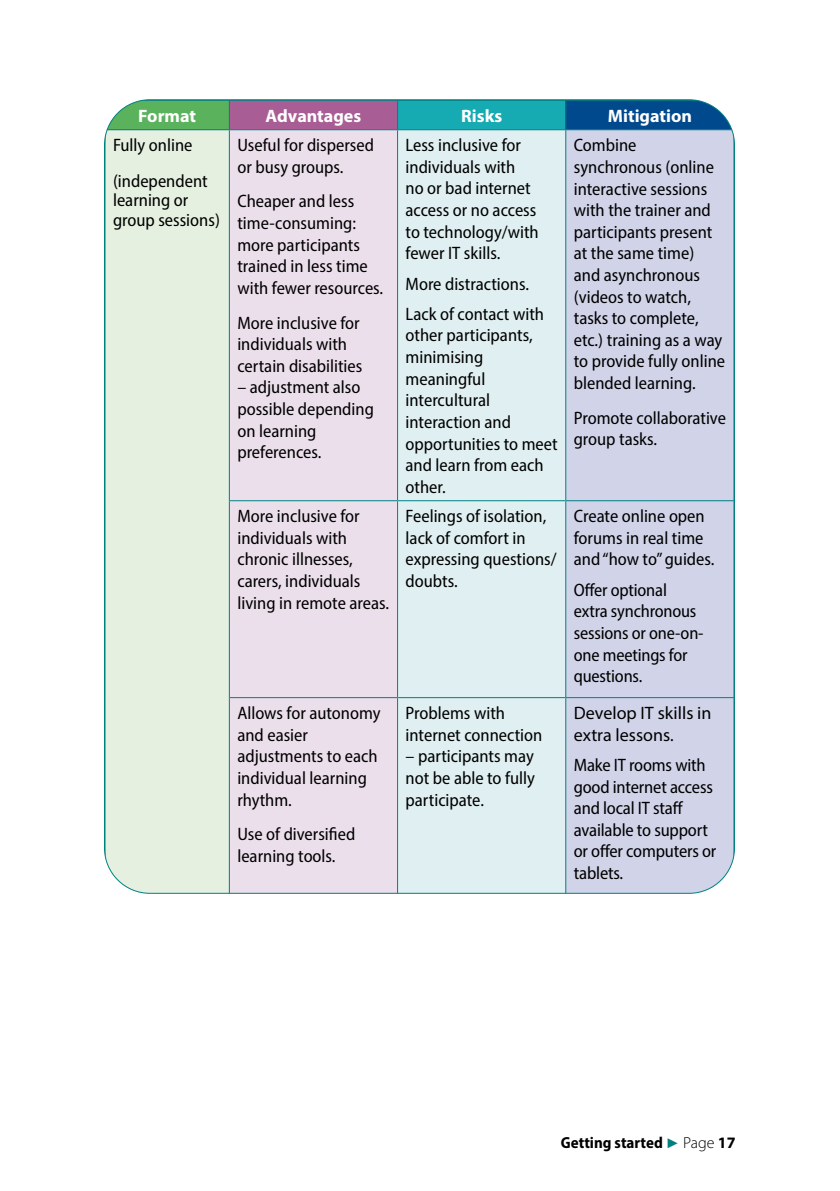
<style>
.page{position:relative;width:840px;height:1191px;background:#fff}
.page>*{position:absolute;margin:0;border:0;box-sizing:border-box;transform-origin:0 0}
.t1{font:semi-condensed 18px/21.6px "Myriad Pro";color:#000}
.t2{font:700 18px "Myriad Pro";color:#fff}
.t3{font:18px/21.6px "Myriad Pro";color:#000}
.t4{font:700 semi-condensed 16px "Myriad Pro";color:#000}
.s1{font-stretch:semi-condensed}
.s2{font-family:"Arial";font-weight:400;font-stretch:normal;font-size:14px;color:#008081}
.s3{font-weight:300;font-stretch:normal}
.s4{font-stretch:normal}
</style>
<div class="page">
<div style="left:105px;top:100px;width:124px;height:30px;background:#5ab25d"></div>
<div style="left:229px;top:100px;width:168px;height:30px;background:#a85e94"></div>
<div style="left:397px;top:100px;width:168px;height:30px;background:#16aab3"></div>
<div style="left:565px;top:100px;width:168px;height:30px;background:#00498d"></div>
<div style="left:105px;top:130px;width:124px;height:763px;background:#e5f0e1"></div>
<div style="left:230px;top:130px;width:167px;height:761px;background:#ecdfec"></div>
<div style="left:398px;top:130px;width:167px;height:761px;background:#e0eff1"></div>
<div style="left:566px;top:130px;width:167px;height:763px;background:#d1d4e9"></div>
<hr style="left:104px;top:100px;width:125px;height:1px;background:#008081">
<svg style="left:229px;top:101px;width:1px;height:28px"></svg>
<svg style="left:397px;top:101px;width:1px;height:28px"></svg>
<hr style="left:565px;top:100px;width:169px;height:1px;background:#008081">
<svg style="left:565px;top:101px;width:1px;height:28px"></svg>
<hr style="left:104px;top:129px;width:125px;height:1px;background:#008081">
<hr style="left:104px;top:130px;width:1px;height:371px;background:#008081">
<hr style="left:229px;top:129px;width:168px;height:1px;background:#008081">
<hr style="left:229px;top:130px;width:1px;height:370px;background:#008081">
<hr style="left:397px;top:129px;width:168px;height:1px;background:#008081">
<hr style="left:397px;top:130px;width:1px;height:370px;background:#008081">
<hr style="left:565px;top:129px;width:169px;height:1px;background:#008081">
<hr style="left:565px;top:130px;width:1px;height:370px;background:#008081">
<hr style="left:733px;top:130px;width:1px;height:370px;background:#008081">
<hr style="left:229px;top:500px;width:168px;height:1px;background:#008081">
<hr style="left:229px;top:501px;width:1px;height:196px;background:#008081">
<hr style="left:397px;top:500px;width:168px;height:1px;background:#008081">
<hr style="left:397px;top:501px;width:1px;height:196px;background:#008081">
<hr style="left:565px;top:500px;width:169px;height:1px;background:#008081">
<hr style="left:565px;top:501px;width:1px;height:196px;background:#008081">
<hr style="left:104px;top:697px;width:1px;height:196px;background:#008081">
<hr style="left:229px;top:697px;width:168px;height:1px;background:#008081">
<hr style="left:229px;top:698px;width:1px;height:195px;background:#008081">
<hr style="left:397px;top:697px;width:168px;height:1px;background:#008081">
<hr style="left:397px;top:698px;width:1px;height:195px;background:#008081">
<hr style="left:565px;top:697px;width:169px;height:1px;background:#008081">
<hr style="left:565px;top:698px;width:1px;height:195px;background:#008081">
<hr style="left:733px;top:698px;width:1px;height:195px;background:#008081">
<p class="t2" style="left:138px;top:104px;width:59px">Format</p>
<p class="t2" style="left:265px;top:104px;width:97px">Advantages</p>
<p class="t2" style="left:461px;top:104px;width:43px">Risks</p>
<p class="t2" style="left:607px;top:104px;width:86px">Mitigation</p>
<p class="t1" style="left:113px;top:127px;width:96px;line-height:35.4px">Fully online (independent</p>
<p class="t1" style="left:113px;top:190px;width:108px;line-height:19.4px">learning or group sessions)</p>
<p class="t1" style="left:237px;top:134px;width:138px">Useful for dispersed or busy groups.</p>
<p class="t1" style="left:237px;top:190px;width:147px">Cheaper and less time-consuming: more participants trained in less time with fewer resources.</p>
<p class="t1" style="left:237px;top:311px;width:126px">More inclusive for individuals with certain disabilities</p>
<p class="t1" style="left:237px;top:376px;width:138px">– adjustment also possible depending on learning preferences.</p>
<p class="t1" style="left:405px;top:134px;width:135px">Less inclusive for individuals with<br>no or bad internet access or no access to technology/with fewer IT skills.</p>
<p class="t1" style="left:405px;top:268px;width:140px;line-height:30.2px">More distractions.<br>Lack of contact with</p>
<p class="t1" style="left:405px;top:324px;width:153px">other participants, minimising meaningful intercultural interaction and opportunities to meet and learn from each other.</p>
<p class="t1" style="left:573px;top:134px;width:153px">Combine synchronous (online interactive sessions with the trainer and participants present at the same time) and asynchronous (videos to watch, tasks to complete, etc.) training as a way to provide fully online blended learning.</p>
<p class="t1" style="left:573px;top:406px;width:154px">Promote collaborative group tasks.</p>
<p class="t1" style="left:237px;top:505px;width:153px">More inclusive for individuals with chronic illnesses, carers, individuals living in remote areas.</p>
<p class="t1" style="left:405px;top:505px;width:152px">Feelings of isolation, lack of comfort in expressing questions/ doubts.</p>
<p class="t1" style="left:573px;top:505px;width:142px">Create online open forums in real time and “how to” guides.</p>
<p class="t1" style="left:573px;top:578px;width:131px">Offer optional extra synchronous sessions or one-on&shy;one meetings for questions.</p>
<p class="t1" style="left:237px;top:702px;width:145px">Allows for autonomy and easier adjustments to each individual learning rhythm.</p>
<p class="t1" style="left:237px;top:823px;width:119px">Use of diversified learning tools.</p>
<p class="t1" style="left:405px;top:702px;width:138px">Problems with internet connection</p>
<p class="t1" style="left:405px;top:745px;width:131px;text-align:justify">– participants may not be able to fully participate.</p>
<p class="t3" style="left:573px;top:702px;width:139px">Develop IT skills in extra lessons<span class="s1">.</span></p>
<p class="t1" style="left:573px;top:754px;width:144px">Make IT rooms with good internet access and local IT staff available to support or offer computers or tablets.</p>
<p class="t4" style="left:560px;top:1132px;width:176px">Getting started <span class="s2">►</span> <span class="s3">Page</span> <span class="s4">17</span></p>
</div>
